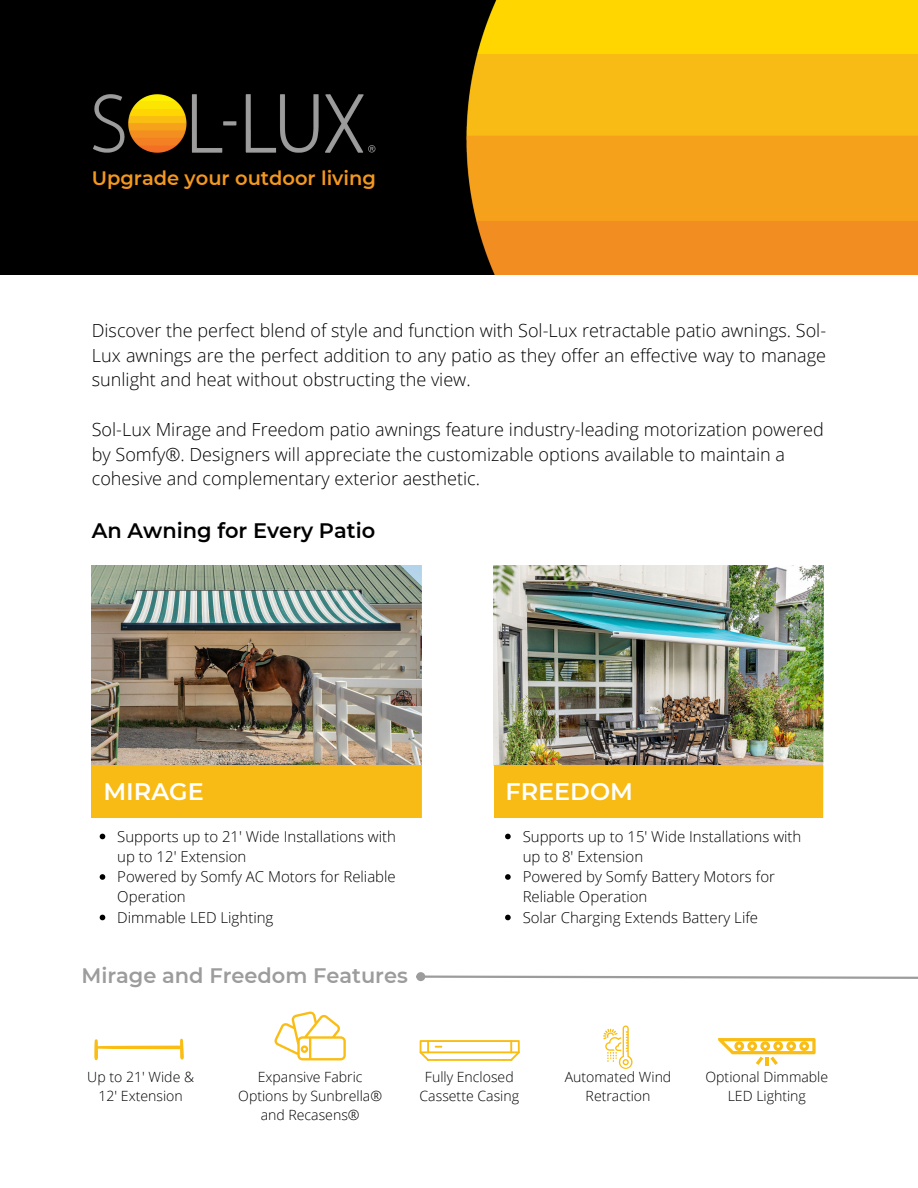
<style>
.page{position:relative;width:918px;height:1188px;background:#fff}
.page>*{position:absolute;margin:0;border:0;box-sizing:border-box;transform-origin:0 0}
.t1{font:600 24px "Montserrat";color:#fff}
.t2{font:600 21px "Montserrat";color:#9c9c9c}
.t3{font:600 21px "Montserrat";color:#000}
.t4{font:600 19.5px "Montserrat";color:#f4981e}
.t5{font:300 18px/24.8px "Open Sans";color:#000;text-align:justify}
.t6{font:300 15px/20.2px "Open Sans";color:#000}
.t7{font:300 14.1px/19px "Open Sans";color:#000;text-align:center}
</style>
<div class="page">
<div style="left:0;top:0;width:918px;height:275px;background:#000"></div>
<img style="left:466px;top:0;width:452px;height:275px">
<img style="left:92px;top:566px;width:330px;height:199px">
<img style="left:93px;top:94px;width:283px;height:59px">
<div style="left:92px;top:765px;width:332px;height:52px;background:#f8bb15"></div>
<img style="left:494px;top:566px;width:327px;height:199px">
<div style="left:494px;top:765px;width:332px;height:52px;background:#f8bb15"></div>
<hr style="left:422px;top:543px;width:4px;height:345px;background:#fff">
<svg style="left:821px;top:565px;width:5px;height:253px"></svg>
<svg style="left:275px;top:1011px;width:71px;height:49px"></svg>
<svg style="left:603px;top:1026px;width:30px;height:43px"></svg>
<svg style="left:420px;top:1040px;width:100px;height:20px"></svg>
<svg style="left:718px;top:1039px;width:98px;height:27px"></svg>
<svg style="left:94px;top:1039px;width:90px;height:21px"></svg>
<svg style="left:424px;top:975px;width:494px;height:5px"></svg>
<div style="left:417px;top:973px;width:7px;height:7px;background:#9c9c9c;border-radius:50%"></div>
<div style="left:416px;top:972px;width:9px;height:9px;border:2px solid #9c9c9c;border-radius:50%"></div>
<svg style="left:100px;top:834px;width:5px;height:5px"></svg>
<svg style="left:100px;top:874px;width:5px;height:6px"></svg>
<svg style="left:100px;top:915px;width:5px;height:5px"></svg>
<svg style="left:505px;top:834px;width:6px;height:5px"></svg>
<svg style="left:505px;top:874px;width:6px;height:6px"></svg>
<svg style="left:505px;top:915px;width:6px;height:5px"></svg>
<h1 class="t4" style="left:92px;top:166px;width:286px">Upgrade your outdoor living</h1>
<p class="t5" style="left:92px;top:318px;width:736px">Discover the perfect blend of style and function with Sol-Lux retractable patio awnings. Sol-Lux awnings are the perfect addition to any patio as they offer an effective way to manage sunlight and heat without obstructing the view.</p>
<p class="t5" style="left:92px;top:417px;width:734px;text-align:left">Sol-Lux Mirage and Freedom patio awnings feature industry-leading motorization powered by Somfy®. Designers will appreciate the customizable options available to maintain a cohesive and complementary exterior aesthetic.</p>
<p class="t3" style="left:92px;top:517px;width:285px">An Awning for Every Patio</p>
<h3 class="t1" style="left:103px;top:777px;width:102px">MIRAGE</h3>
<h3 class="t6" style="left:117px;top:826px;width:280px">Supports up to 21' Wide Installations with up to 12' Extension</h3>
<h2 class="t6" style="left:117px;top:866px;width:280px">Powered by Somfy AC Motors for Reliable<br>Operation</h2>
<h1 class="t6" style="left:117px;top:907px;width:158px">Dimmable LED Lighting</h1>
<p class="t2" style="left:81px;top:963px;width:328px">Mirage and Freedom Features</p>
<h2 class="t1" style="left:505px;top:777px;width:129px">FREEDOM</h2>
<p class="t6" style="left:523px;top:826px;width:280px">Supports up to 15' Wide Installations with up to 8' Extension</p>
<p class="t6" style="left:523px;top:866px;width:254px">Powered by Somfy Battery Motors for<br>Reliable Operation</p>
<p class="t6" style="left:523px;top:907px;width:237px">Solar Charging Extends Battery Life</p>
<p class="t7" style="left:87px;top:1067px;width:108px">Up to 21' Wide &amp;</p>
<p class="t7" style="left:99px;top:1086px;width:86px">12' Extension</p>
<p class="t7" style="left:238px;top:1067px;width:145px">Expansive Fabric<br>Options by Sunbrella® and Recasens®</p>
<p class="t7" style="left:565px;top:1067px;width:108px">Automated Wind<br>Retraction</p>
<p class="t7" style="left:706px;top:1067px;width:124px">Optional Dimmable</p>
<p class="t7" style="left:420px;top:1067px;width:101px">Fully Enclosed<br>Cassette Casing</p>
<p class="t7" style="left:728px;top:1086px;width:80px">LED Lighting</p>
</div>
